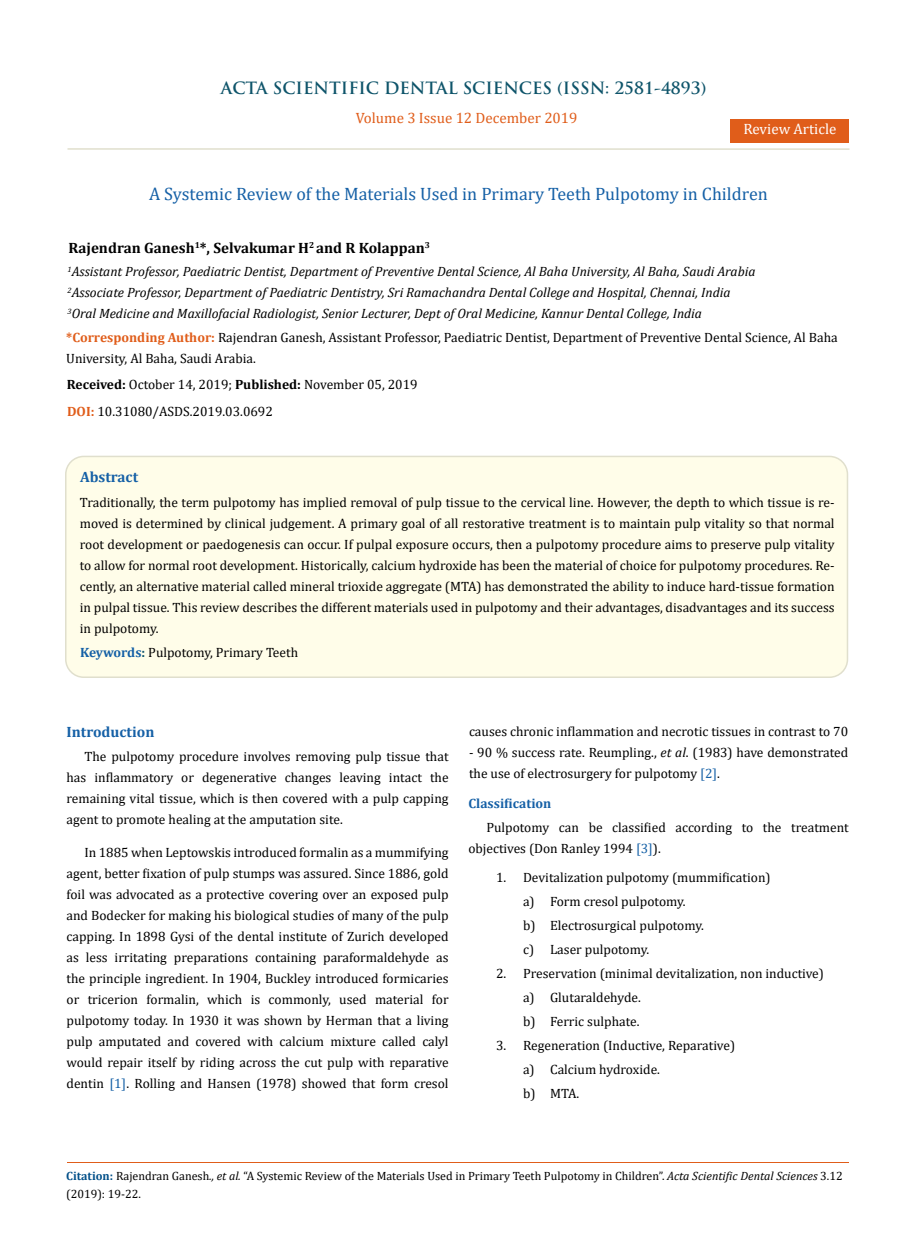
<style>
.page{position:relative;width:917px;height:1260px;background:#fff}
.page>*{position:absolute;margin:0;border:0;box-sizing:border-box;transform-origin:0 0}
.t1{font:18px "Cambria";color:#1560a6}
.t2{font:700 16.5px "Trajan Pro";color:#0e546a}
.t3{font:700 15px "Cambria";color:#000}
.t4{font:15px "Cambria";color:#e05d1a}
.t5{font:700 15px "Cambria";color:#1560a6}
.t6{font:15px "Cambria";color:#fff}
.t7{font:13.5px/21px "Cambria";color:#000}
.t8{font:italic 13.5px/21px "Cambria";color:#000}
.t9{font:700 13.5px "Cambria";color:#1560a6}
.t10{font:12px/18px "Cambria";color:#000}
.s1{font-weight:700;color:#e05d1a}
.s2{font-weight:700}
.s3{font-weight:700;color:#1560a6}
.s4{font-weight:700;color:#0e546a}
.s5{color:#1560a6}
.s6{font-style:italic}
.s7{font-weight:700;color:#035089}
</style>
<div class="page">
<div style="left:730px;top:119px;width:119px;height:23px;background:#e05d1a"></div>
<div style="left:66px;top:456px;width:781px;height:221px;background:#fffde9;border-radius:18px"></div>
<div style="left:65px;top:456px;width:783px;height:222px;border:2px solid #e0dfcd;border-radius:18px"></div>
<hr style="left:67px;top:148px;width:782px;height:2px;background:#e0dfcd">
<hr style="left:67px;top:1162px;width:781px;height:1px;background:#e05d1a">
<p class="t2" style="left:221px;top:77px;width:487px">ACTA SCIENTIFIC DENTAL SCIENCES (ISSN: 2581-4893)</p>
<p class="t4" style="left:356px;top:109px;width:223px">Volume 3 Issue 12 December 2019</p>
<p class="t6" style="left:743px;top:120px;width:94px">Review Article</p>
<h1 class="t1" style="left:149px;top:183px;width:620px">A Systemic Review of the Materials Used in Primary Teeth Pulpotomy in Children</h1>
<p class="t3" style="left:68px;top:237px;width:363px">Rajendran Ganesh<sup>1</sup>*, Selvakumar H<sup>2</sup> and R Kolappan<sup>3</sup></p>
<p class="t8" style="left:67px;top:261px;width:689px"><sup>1</sup>Assistant Professor, Paediatric Dentist, Department of Preventive Dental Science, Al Baha University, Al Baha, Saudi Arabia<br><sup>2</sup>Associate Professor, Department of Paediatric Dentistry, Sri Ramachandra Dental College and Hospital, Chennai, India<br><sup>3</sup>Oral Medicine and Maxillofacial Radiologist, Senior Lecturer, Dept of Oral Medicine, Kannur Dental College, India</p>
<p class="t7" style="left:66px;top:327px;width:773px"><span class="s1">*Corresponding Author:</span> Rajendran Ganesh, Assistant Professor, Paediatric Dentist, Department of Preventive Dental Science, Al Baha<br>University, Al Baha, Saudi Arabia.</p>
<p class="t7" style="left:67px;top:374px;width:352px"><span class="s2">Received:</span> October 14, 2019; <span class="s2">Published:</span> November 05, 2019</p>
<p class="t7" style="left:67px;top:401px;width:207px"><span class="s1">DOI:</span> 10.31080/ASDS.2019.03.0692</p>
<p class="t5" style="left:80px;top:467px;width:60px">Abstract</p>
<p class="t7" style="left:80px;top:492px;width:756px;text-align:justify">Traditionally, the term pulpotomy has implied removal of pulp tissue to the cervical line. However, the depth to which tissue is re&shy;moved is determined by clinical judgement. A primary goal of all restorative treatment is to maintain pulp vitality so that normal root development or paedogenesis can occur. If pulpal exposure occurs, then a pulpotomy procedure aims to preserve pulp vitality to allow for normal root development. Historically, calcium hydroxide has been the material of choice for pulpotomy procedures. Re&shy;cently, an alternative material called mineral trioxide aggregate (MTA) has demonstrated the ability to induce hard-tissue formation in pulpal tissue. This review describes the different materials used in pulpotomy and their advantages, disadvantages and its success in pulpotomy.</p>
<p class="t7" style="left:80px;top:642px;width:219px"><span class="s3">Keywords</span><span class="s4">:</span> Pulpotomy, Primary Teeth</p>
<p class="t5" style="left:67px;top:721px;width:89px">Introduction</p>
<p class="t7" style="left:66px;top:745px;width:383px;text-align:justify;text-indent:18px">The pulpotomy procedure involves removing pulp tissue that has inflammatory or degenerative changes leaving intact the remaining vital tissue, which is then covered with a pulp capping agent to promote healing at the amputation site.</p>
<p class="t7" style="left:66px;top:841px;width:383px;text-align:justify;text-indent:18px">In 1885 when Leptowskis introduced formalin as a mummifying agent, better fixation of pulp stumps was assured. Since 1886, gold foil was advocated as a protective covering over an exposed pulp and Bodecker for making his biological studies of many of the pulp capping. In 1898 Gysi of the dental institute of Zurich developed as less irritating preparations containing paraformaldehyde as the principle ingredient. In 1904, Buckley introduced formicaries or tricerion formalin, which is commonly, used material for pulpotomy today. In 1930 it was shown by Herman that a living pulp amputated and covered with calcium mixture called calyl would repair itself by riding across the cut pulp with reparative dentin <span class="s5">[1]</span>. Rolling and Hansen (1978) showed that form cresol</p>
<p class="t7" style="left:469px;top:721px;width:381px">causes chronic inflammation and necrotic tissues in contrast to 70</p>
<p class="t7" style="left:469px;top:742px;width:381px">- 90 % success rate. Reumpling., <span class="s6">et al</span>. (1983) have demonstrated the use of electrosurgery for pulpotomy <span class="s5">[2]</span>.</p>
<p class="t9" style="left:468px;top:794px;width:84px">Classification</p>
<p class="t7" style="left:468px;top:817px;width:382px;text-indent:18px">Pulpotomy can be classified according to the treatment objectives (Don Ranley 1994 <span class="s5">[3]</span>).</p>
<p class="t7" style="left:523px;top:865px;width:249px;line-height:24px;text-indent:-27px">1. Devitalization pulpotomy (mummification) a) Form cresol pulpotomy.<br>b) Electrosurgical pulpotomy.<br>c) Laser pulpotomy.</p>
<p class="t7" style="left:523px;top:961px;width:302px;line-height:24px;text-indent:-27px">2. Preservation (minimal devitalization, non inductive) a) Glutaraldehyde.<br>b) Ferric sulphate.</p>
<p class="t7" style="left:523px;top:1033px;width:214px;line-height:24px;text-indent:-27px">3. Regeneration (Inductive, Reparative) a) Calcium hydroxide.<br>b) MTA.</p>
<p class="t10" style="left:66px;top:1167px;width:778px"><span class="s7">Citation:</span> Rajendran Ganesh<span class="s6">., et al.</span> “A Systemic Review of the Materials Used in Primary Teeth Pulpotomy in Children”. <span class="s6">Acta Scientific Dental Sciences</span> 3.12 (2019): 19-22.</p>
</div>
